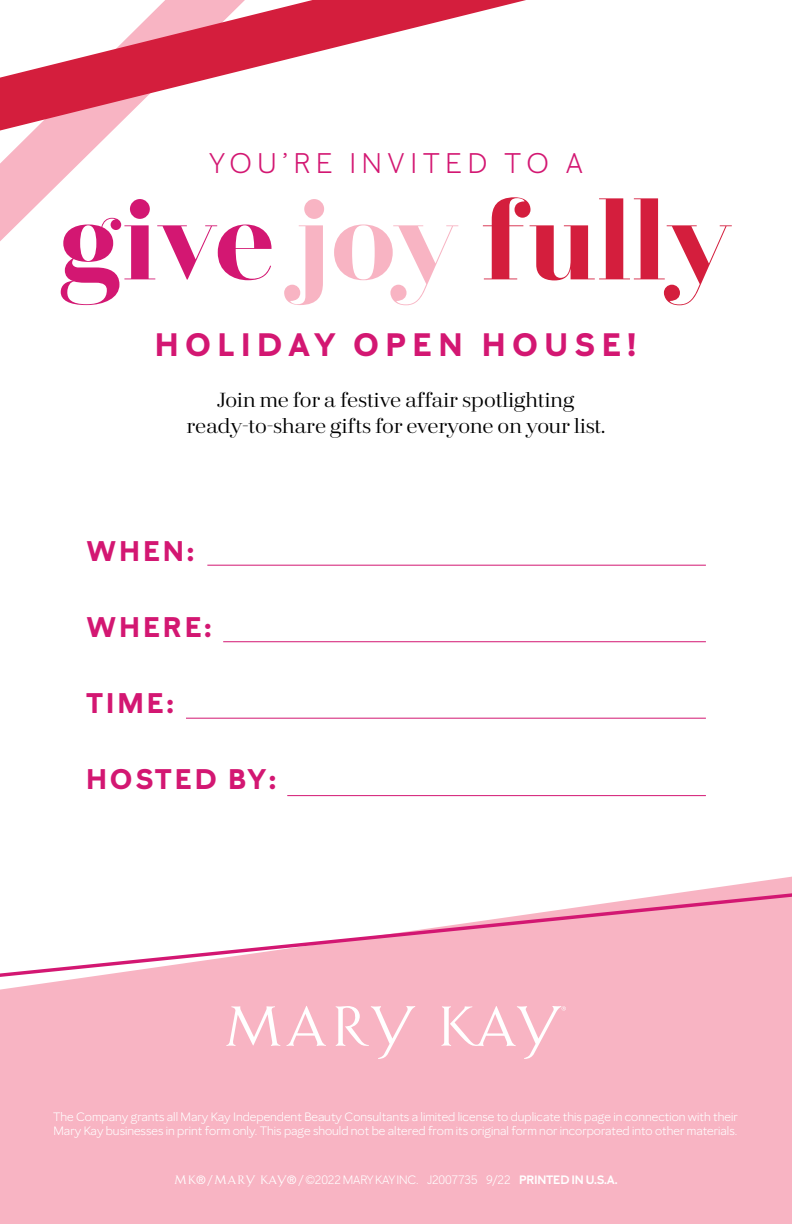
<style>
.page{position:relative;width:792px;height:1224px;background:#fff}
.page>*{position:absolute;margin:0;border:0;box-sizing:border-box;transform-origin:0 0}
.t1{font:700 108px "Mary Kay Serif 100";color:#d41e3d}
.t2{font:700 32px "Mary Kay Sans";letter-spacing:.2em;color:#d31772}
.t3{font:700 28px "Mary Kay Sans";letter-spacing:.1em;color:#d31772}
.t4{font:28px "Mary Kay Sans";letter-spacing:.2em;color:#d31772}
.t5{font:20px/26px "Mary Kay Serif 040";color:#000;text-align:center}
.t6{font:12px/14.4px "Mary Kay Sans";color:#fff}
.t7{font:12px "Mary Kay Sans";letter-spacing:-.02em;color:#fff}
.s1{color:#d31772}
.s2{color:#f8b4c3}
.s3{font-weight:600}
</style>
<div class="page">
<div style="left:0;top:1015px;width:792px;height:209px;background:#f8b4c3"></div>
<svg style="left:0;top:876px;width:792px;height:139px;fill:#f8b4c3"></svg>
<svg style="left:0;top:146px;width:97px;height:95px"></svg>
<svg style="left:0;top:0;width:526px;height:146px"></svg>
<svg style="left:226px;top:1006px;width:100px;height:40px"></svg>
<svg style="left:335px;top:1006px;width:81px;height:53px"></svg>
<svg style="left:441px;top:1006px;width:125px;height:53px;background:#f9c0cc"></svg>
<hr style="left:207px;top:565px;width:499px;height:1px;background:#d31772">
<hr style="left:223px;top:641px;width:483px;height:1px;background:#d31772">
<hr style="left:186px;top:718px;width:520px;height:1px;background:#d31772">
<hr style="left:287px;top:795px;width:419px;height:1px;background:#d31772">
<h3 class="t4" style="left:209px;top:146px;width:375px">YOU’RE INVITED TO A</h3>
<h1 class="t1" style="left:60px;top:170px;width:674px"><span class="s1">give</span> <span class="s2">joy</span> fully</h1>
<h2 class="t2" style="left:155px;top:325px;width:482px">HOLIDAY OPEN HOUSE!</h2>
<h3 class="t5" style="left:187px;top:387px;width:420px">Join me for a festive affair spotlighting ready-to-share gifts for everyone on your list.</h3>
<h3 class="t3" style="left:86px;top:534px;width:109px">WHEN:</h3>
<h3 class="t3" style="left:86px;top:610px;width:127px">WHERE:</h3>
<h3 class="t3" style="left:86px;top:686px;width:89px">TIME:</h3>
<h3 class="t3" style="left:86px;top:762px;width:191px">HOSTED BY:</h3>
<p class="t6" style="left:53px;top:1109px;width:686px">The Company grants all Mary Kay Independent Beauty Consultants a limited license to duplicate this page in connection with their<br>Mary Kay businesses in print form only. This page should not be altered from its original form nor incorporated into other materials.</p>
<p class="t7" style="left:174px;top:1172px;width:445px">π / µ / ©2022 MARY KAY INC. J2007735 9/22 <span class="s3">PRINTED IN U.S.A.</span></p>
</div>
